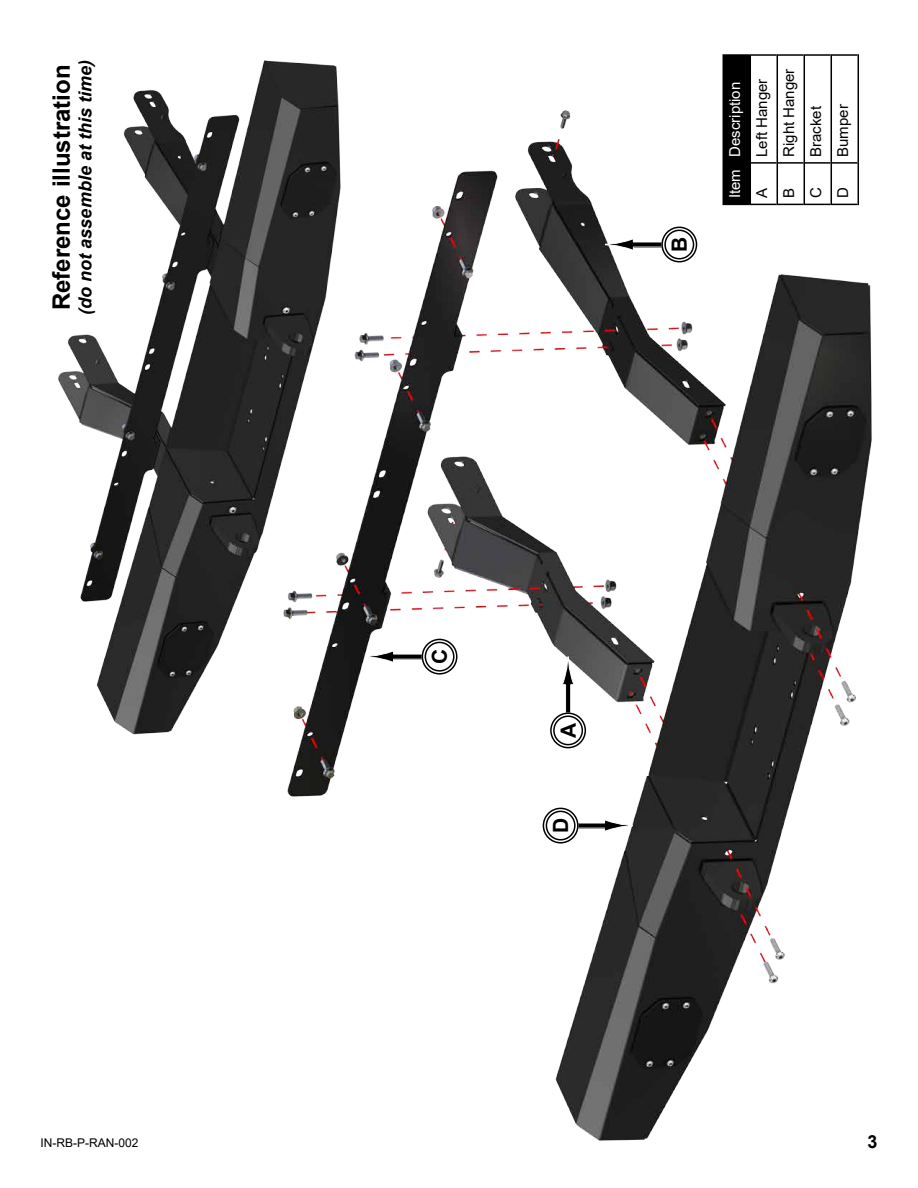
<style>
.page{position:relative;width:918px;height:1188px;background:#fff}
.page>*{position:absolute;margin:0;border:0;box-sizing:border-box;transform-origin:0 0}
.t1{font:700 24px "Arial";color:#000}
.t2{font:700 21px "Arial";color:#000}
.t3{font:italic 700 18px "Arial";color:#000}
.t4{font:700 18px "Arial";color:#000}
.t5{font:15px "Arial";color:#000}
.t6{font:15px "Arial";color:#fff}
.t7{font:12px "Arial";color:#000}
</style>
<div class="page">
<img style="left:58px;top:60px;width:281px;height:675px">
<img style="left:266px;top:97px;width:606px;height:1044px">
<div style="left:393px;top:654px;width:31px;height:5px;background:#000"></div>
<svg style="left:365px;top:650px;width:29px;height:13px"></svg>
<svg style="left:429px;top:647px;width:21px;height:19px"></svg>
<div style="left:422px;top:639px;width:36px;height:36px;border:4px solid #fff;border-radius:50%"></div>
<div style="left:422px;top:639px;width:36px;height:36px;border:1px solid #000;border-radius:50%"></div>
<div style="left:425px;top:642px;width:30px;height:30px;border:1px solid #000;border-radius:50%"></div>
<div style="left:566px;top:684px;width:5px;height:31px;background:#000"></div>
<div style="left:565px;top:684px;width:6px;height:31px;border:1px solid #fff"></div>
<svg style="left:562px;top:657px;width:13px;height:28px"></svg>
<div style="left:575px;top:823px;width:30px;height:5px;background:#000"></div>
<svg style="left:604px;top:819px;width:29px;height:13px"></svg>
<svg style="left:551px;top:816px;width:20px;height:18px"></svg>
<div style="left:543px;top:808px;width:36px;height:36px;border:4px solid #fff;border-radius:50%"></div>
<div style="left:543px;top:808px;width:36px;height:36px;border:1px solid #000;border-radius:50%"></div>
<div style="left:546px;top:811px;width:30px;height:30px;border:1px solid #000;border-radius:50%"></div>
<div style="left:633px;top:242px;width:30px;height:5px;background:#000"></div>
<svg style="left:605px;top:238px;width:29px;height:13px"></svg>
<svg style="left:669px;top:235px;width:20px;height:33px"></svg>
<div style="left:661px;top:227px;width:36px;height:35px;border:4px solid #fff;border-radius:50%"></div>
<div style="left:661px;top:227px;width:36px;height:35px;border:1px solid #000;border-radius:50%"></div>
<div style="left:664px;top:230px;width:30px;height:29px;border:1px solid #000;border-radius:50%"></div>
<svg style="left:558px;top:719px;width:20px;height:22px"></svg>
<div style="left:550px;top:712px;width:36px;height:36px;border:4px solid #fff;border-radius:50%"></div>
<div style="left:550px;top:712px;width:36px;height:36px;border:1px solid #000;border-radius:50%"></div>
<div style="left:553px;top:715px;width:30px;height:30px;border:1px solid #000;border-radius:50%"></div>
<hr style="left:751px;top:54px;width:26px;height:2px;background:#000">
<hr style="left:777px;top:54px;width:1px;height:109px;background:#000">
<hr style="left:778px;top:54px;width:26px;height:2px;background:#000">
<hr style="left:804px;top:54px;width:1px;height:109px;background:#000">
<hr style="left:805px;top:54px;width:26px;height:2px;background:#000">
<hr style="left:831px;top:54px;width:1px;height:109px;background:#000">
<hr style="left:832px;top:54px;width:26px;height:2px;background:#000">
<hr style="left:858px;top:163px;width:1px;height:42px;background:#000">
<hr style="left:858px;top:54px;width:1px;height:109px;background:#000">
<svg style="left:723px;top:55px;width:135px;height:150px"></svg>
<hr style="left:723px;top:54px;width:1px;height:109px;background:#000">
<hr style="left:724px;top:162px;width:26px;height:2px;background:#000">
<hr style="left:724px;top:54px;width:26px;height:2px;background:#000">
<hr style="left:750px;top:163px;width:1px;height:42px;background:#000">
<hr style="left:750px;top:54px;width:1px;height:109px;background:#000">
<h1 class="t1" style="left:45px;top:310px;width:247px;rotate:-90deg">Reference illustration</h1>
<p class="t3" style="left:73px;top:315px;width:257px;rotate:-90deg">(do not assemble at this time)</p>
<h2 class="t2" style="left:665px;top:252px;width:17px;rotate:-90deg">B</h2>
<p class="t6" style="left:725px;top:198px;width:118px;rotate:-90deg">Item Description</p>
<p class="t5" style="left:752px;top:157px;width:80px;rotate:-90deg">Left Hanger</p>
<p class="t5" style="left:752px;top:198px;width:12px;rotate:-90deg">A</p>
<p class="t5" style="left:779px;top:157px;width:90px;rotate:-90deg">Right Hanger</p>
<p class="t5" style="left:779px;top:198px;width:12px;rotate:-90deg">B</p>
<p class="t5" style="left:806px;top:157px;width:52px;rotate:-90deg">Bracket</p>
<p class="t5" style="left:806px;top:198px;width:12px;rotate:-90deg">C</p>
<p class="t5" style="left:833px;top:157px;width:54px;rotate:-90deg">Bumper</p>
<p class="t5" style="left:833px;top:198px;width:12px;rotate:-90deg">D</p>
<h2 class="t2" style="left:425px;top:664px;width:17px;rotate:-90deg">C</h2>
<h2 class="t2" style="left:554px;top:738px;width:17px;rotate:-90deg">A</h2>
<h2 class="t2" style="left:546px;top:833px;width:17px;rotate:-90deg">D</h2>
<p class="t7" style="left:40px;top:1134px;width:100px">IN-RB-P-RAN-002</p>
<p class="t4" style="left:867px;top:1128px;width:12px">3</p>
</div>
